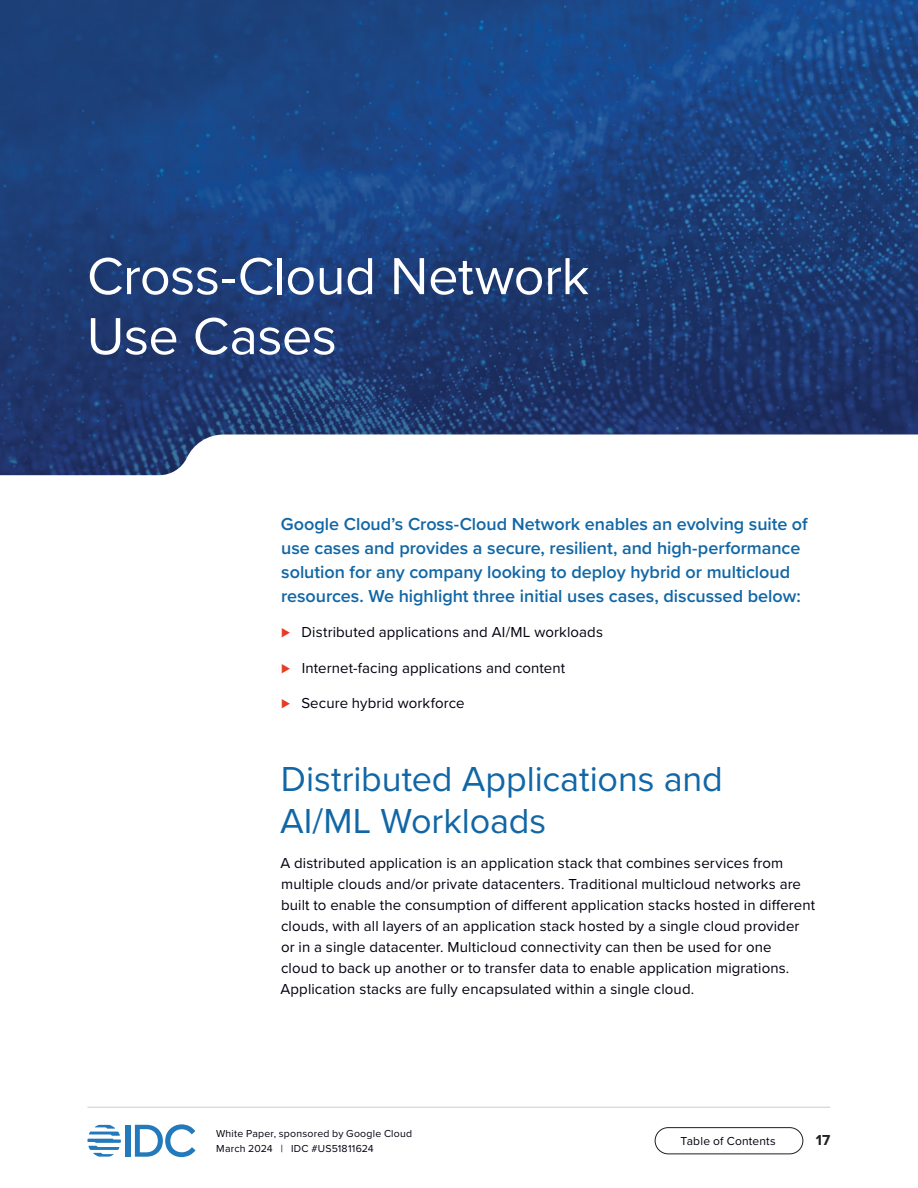
<style>
.page{position:relative;width:918px;height:1188px;background:#fff}
.page>*{position:absolute;margin:0;border:0;box-sizing:border-box;transform-origin:0 0}
.H2_Main_Section_Title__white{font:54px/60px "Proxima Nova";letter-spacing:-.01em;color:#fff}
.t1{font:36px/42px "Proxima Nova";letter-spacing:-.005em;color:#1167a6}
.Bold_Intro_Text{font:600 18px/24px "Proxima Nova";letter-spacing:-.005em;color:#1167a6}
.Body_Text{font:15px/21px "Proxima Nova";letter-spacing:.005em;color:#01010f}
.List_Bullets_Emphasized{font:15px "Proxima Nova";letter-spacing:.01em;color:#01010f}
.t2{font:700 15px "Proxima Nova";color:#231f20}
.t3{font:12px "Proxima Nova";letter-spacing:.015em;color:#01010f}
.t4{font:10.5px/15px "Proxima Nova";letter-spacing:.02em;color:#01010f}
.s1{font-weight:700;color:#e93b24}
</style>
<div class="page">
<div style="left:126px;top:1125px;width:5px;height:32px;background:#2279bc"></div>
<svg style="left:135px;top:1124px;width:60px;height:33px"></svg>
<svg style="left:87px;top:1125px;width:34px;height:32px"></svg>
<hr style="left:87px;top:1107px;width:743px;height:1px;background:#ccc">
<div style="left:655px;top:1127px;width:148px;height:27px;border:1px solid #231f20;border-radius:13px"></div>
<img style="left:0;top:0;width:918px;height:475px">
<h2 class="H2_Main_Section_Title__white" style="left:87px;top:244px;width:504px">Cross-Cloud Network<br>Use Cases</h2>
<p class="Bold_Intro_Text" style="left:281px;top:512px;width:528px">Google Cloud’s Cross-Cloud Network enables an evolving suite of use cases and provides a secure, resilient, and high-performance solution for any company looking to deploy hybrid or multicloud resources. We highlight three initial uses cases, discussed below:</p>
<h4 class="List_Bullets_Emphasized" style="left:281px;top:621px;width:323px"><span class="s1">⊲</span> Distributed applications and AI/ML workloads</h4>
<h4 class="List_Bullets_Emphasized" style="left:281px;top:656px;width:285px"><span class="s1">⊲</span> Internet-facing applications and content</h4>
<h4 class="List_Bullets_Emphasized" style="left:281px;top:691px;width:185px"><span class="s1">⊲</span> Secure hybrid workforce</h4>
<h3 class="t1" style="left:280px;top:756px;width:444px">Distributed Applications and<br>AI/ML Workloads</h3>
<p class="Body_Text" style="left:280px;top:852px;width:536px">A distributed application is an application stack that combines services from multiple clouds and/or private datacenters. Traditional multicloud networks are built to enable the consumption of different application stacks hosted in different clouds, with all layers of an application stack hosted by a single cloud provider or in a single datacenter. Multicloud connectivity can then be used for one<br>cloud to back up another or to transfer data to enable application migrations.<br>Application stacks are fully encapsulated within a single cloud.</p>
<p class="t4" style="left:216px;top:1126px;width:198px">White Paper, sponsored by Google Cloud<br>March 2024 | IDC #US51811624</p>
<p class="t3" style="left:681px;top:1132px;width:97px">Table of Contents</p>
<p class="t2" style="left:816px;top:1129px;width:16px">17</p>
</div>
